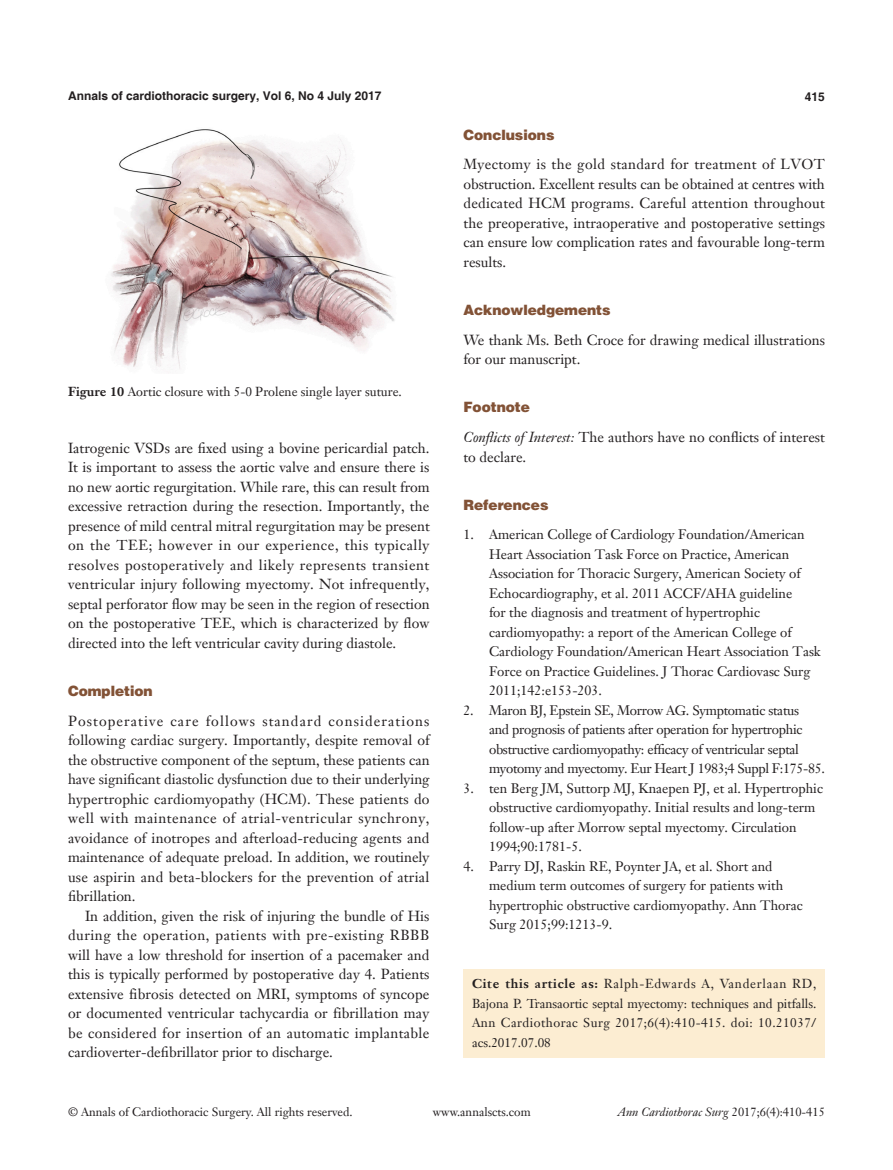
<style>
.page{position:relative;width:893px;height:1170px;background:#fff}
.page>*{position:absolute;margin:0;border:0;box-sizing:border-box;transform-origin:0 0}
.t1{font:14.25px/19.5px "Janson Text LT";color:#231f20;text-align:justify}
.一级标题下沉{font:900 14.25px "Helvetica";color:#825236}
.t2{font:13.5px/19.5px "Janson Text LT";color:#231f20}
.t3{font:13.5px/19.5px "Janson Text LT";letter-spacing:-.02em;color:#231f20}
.Cite{font:12.75px/19.5px "Janson Text LT";color:#231f20;text-align:justify}
.t4{font:12px "Janson Text LT";color:#231f20}
.t5{font:700 12px "Helvetica";color:#231f20}
.t6{font:italic 12px "Janson Text LT";color:#231f20}
.s1{font-weight:700}
.s2{font-style:italic}
.s3{font-style:normal}
</style>
<div class="page">
<div style="left:463px;top:968px;width:362px;height:89px;background:#fcedd2"></div>
<img style="left:111px;top:129px;width:284px;height:240px">
<p class="t5" style="left:68px;top:88px;width:315px">Annals of cardiothoracic surgery, Vol 6, No 4 July 2017</p>
<p class="t5" style="left:805px;top:89px;width:22px">415</p>
<p class="Cite" style="left:68px;top:381px;width:335px"><span class="s1">Figure 10</span> Aortic closure with 5-0 Prolene single layer suture.</p>
<p class="t1" style="left:68px;top:437px;width:363px">Iatrogenic VSDs are fixed using a bovine pericardial patch.<br>It is important to assess the aortic valve and ensure there is no new aortic regurgitation. While rare, this can result from excessive retraction during the resection. Importantly, the presence of mild central mitral regurgitation may be present on the TEE; however in our experience, this typically resolves postoperatively and likely represents transient ventricular injury following myectomy. Not infrequently, septal perforator flow may be seen in the region of resection on the postoperative TEE, which is characterized by flow directed into the left ventricular cavity during diastole.</p>
<p class="一级标题下沉" style="left:68px;top:681px;width:86px">Completion</p>
<p class="t1" style="left:68px;top:710px;width:363px">Postoperative care follows standard considerations following cardiac surgery. Importantly, despite removal of the obstructive component of the septum, these patients can have significant diastolic dysfunction due to their underlying hypertrophic cardiomyopathy (HCM). These patients do well with maintenance of atrial-ventricular synchrony, avoidance of inotropes and afterload-reducing agents and maintenance of adequate preload. In addition, we routinely use aspirin and beta-blockers for the prevention of atrial fibrillation.</p>
<p class="t1" style="left:68px;top:905px;width:363px;text-indent:17px">In addition, given the risk of injuring the bundle of His during the operation, patients with pre-existing RBBB will have a low threshold for insertion of a pacemaker and this is typically performed by postoperative day 4. Patients extensive fibrosis detected on MRI, symptoms of syncope or documented ventricular tachycardia or fibrillation may be considered for insertion of an automatic implantable cardioverter-defibrillator prior to discharge.</p>
<p class="一级标题下沉" style="left:463px;top:126px;width:92px">Conclusions</p>
<p class="t1" style="left:463px;top:154px;width:363px">Myectomy is the gold standard for treatment of LVOT obstruction. Excellent results can be obtained at centres with dedicated HCM programs. Careful attention throughout the preoperative, intraoperative and postoperative settings can ensure low complication rates and favourable long-term results.</p>
<p class="一级标题下沉" style="left:463px;top:300px;width:149px">Acknowledgements</p>
<p class="t1" style="left:463px;top:330px;width:363px">We thank Ms. Beth Croce for drawing medical illustrations for our manuscript.</p>
<p class="一级标题下沉" style="left:463px;top:398px;width:68px">Footnote</p>
<p class="t1" style="left:463px;top:427px;width:363px"><span class="s2">Conflicts of Interest:</span> The authors have no conflicts of interest to declare.</p>
<p class="一级标题下沉" style="left:463px;top:495px;width:86px">References</p>
<p class="t2" style="left:489px;top:524px;width:333px;text-indent:-26px">1. American College of Cardiology Foundation/American Heart Association Task Force on Practice, American Association for Thoracic Surgery, American Society of Echocardiography, et al. 2011 ACCF/AHA guideline<br>for the diagnosis and treatment of hypertrophic cardiomyopathy: a report of the American College of Cardiology Foundation/American Heart Association Task Force on Practice Guidelines. J Thorac Cardiovasc Surg 2011;142:e153-203.</p>
<p class="t3" style="left:489px;top:700px;width:337px;text-indent:-26px">2. Maron BJ, Epstein SE, Morrow AG. Symptomatic status<br>and prognosis of patients after operation for hypertrophic obstructive cardiomyopathy: efficacy of ventricular septal myotomy and myectomy. Eur Heart J 1983;4 Suppl F:175-85.</p>
<p class="t2" style="left:489px;top:778px;width:335px;text-indent:-26px">3. ten Berg JM, Suttorp MJ, Knaepen PJ, et al. Hypertrophic obstructive cardiomyopathy. Initial results and long-term follow-up after Morrow septal myectomy. Circulation 1994;90:1781-5.</p>
<p class="t2" style="left:489px;top:856px;width:315px;text-indent:-26px">4. Parry DJ, Raskin RE, Poynter JA, et al. Short and medium term outcomes of surgery for patients with hypertrophic obstructive cardiomyopathy. Ann Thorac Surg 2015;99:1213-9.</p>
<p class="Cite" style="left:472px;top:974px;width:346px"><span class="s1">Cite this article as:</span> Ralph-Edwards A, Vanderlaan RD, Bajona P. Transaortic septal myectomy: techniques and pitfalls.<br>Ann Cardiothorac Surg 2017;6(4):410-415. doi: 10.21037/ acs.2017.07.08</p>
<p class="t4" style="left:68px;top:1104px;width:286px">© Annals of Cardiothoracic Surgery. All rights reserved.</p>
<p class="t4" style="left:433px;top:1104px;width:99px">www.annalscts.com</p>
<p class="t6" style="left:618px;top:1104px;width:209px">Ann Cardiothorac Surg <span class="s3">2017;6(4):410-415</span></p>
</div>
